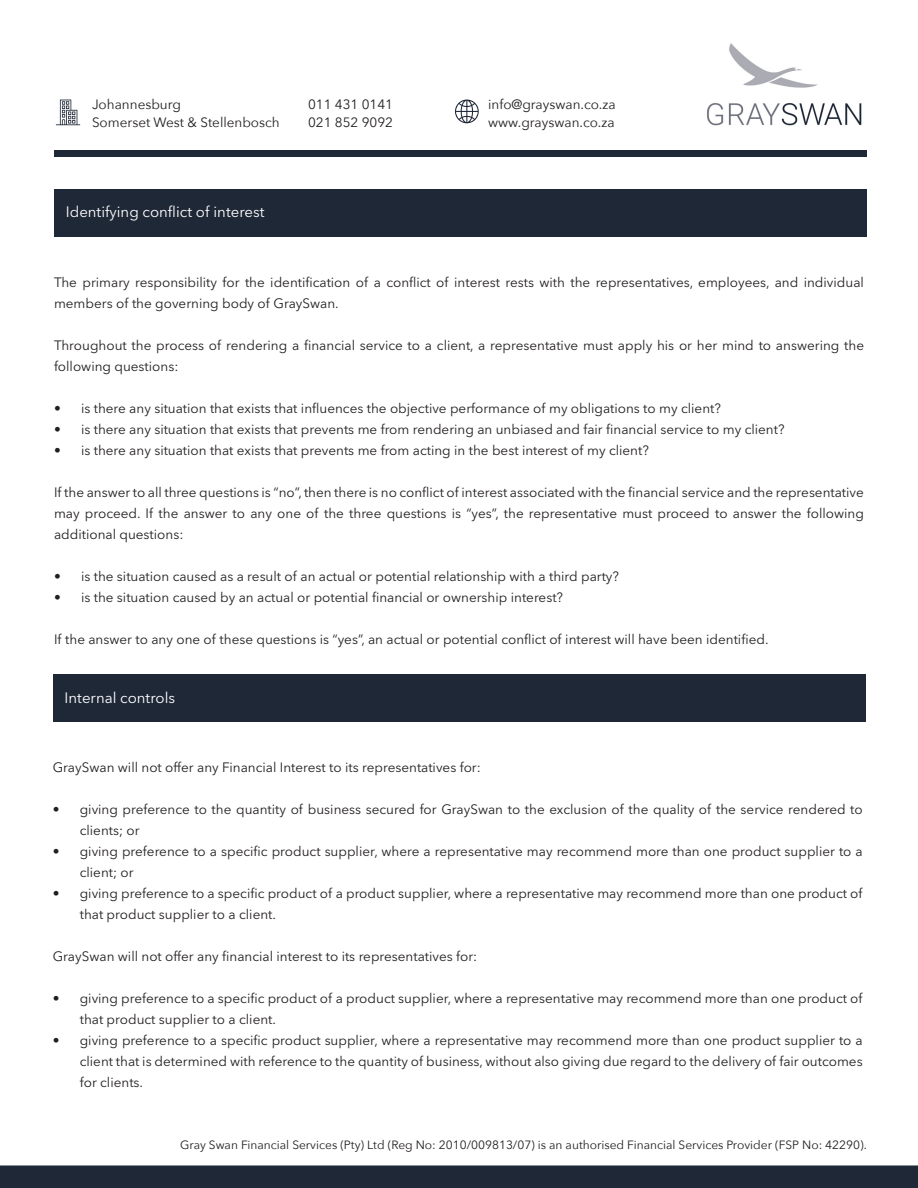
<style>
.page{position:relative;width:918px;height:1188px;background:#fff}
.page>*{position:absolute;margin:0;border:0;box-sizing:border-box;transform-origin:0 0}
.t1{font:15px "Avenir Next LT Pro";color:#fff}
.Text{font:13.5px/21px "Avenir Next LT Pro";color:#231f20}
.t2{font:13.5px/18px "Avenir Next";color:#231f20}
.t3{font:12px "Avenir Next";color:#231f20}
</style>
<div class="page">
<div style="left:0;top:1165px;width:918px;height:23px;background:#1f2837"></div>
<div style="left:54px;top:150px;width:812px;height:6px;background:#1f2837"></div>
<img style="left:707px;top:43px;width:155px;height:83px">
<svg style="left:56px;top:100px;width:24px;height:25px"></svg>
<svg style="left:455px;top:100px;width:24px;height:23px"></svg>
<div style="left:54px;top:189px;width:812px;height:48px;background:#1f2837"></div>
<div style="left:53px;top:675px;width:812px;height:47px;background:#1f2837"></div>
<p class="t2" style="left:92px;top:94px;width:90px">Johannesburg</p>
<p class="t2" style="left:308px;top:94px;width:87px">011 431 0141</p>
<p class="t2" style="left:92px;top:112px;width:189px">Somerset West &amp; Stellenbosch</p>
<p class="t2" style="left:308px;top:112px;width:87px">021 852 9092</p>
<p class="t1" style="left:66px;top:203px;width:200px">Identifying conflict of interest</p>
<p class="t2" style="left:488px;top:94px;width:129px">info@grayswan.co.za www.grayswan.co.za</p>
<p class="Text" style="left:54px;top:271px;width:811px">The primary responsibility for the identification of a conflict of interest rests with the representatives, employees, and individual members of the governing body of GraySwan.</p>
<p class="Text" style="left:54px;top:334px;width:812px">Throughout the process of rendering a financial service to a client, a representative must apply his or her mind to answering the following questions:</p>
<p class="Text" style="left:54px;top:397px;width:668px">• is there any situation that exists that influences the objective performance of my obligations to my client?</p>
<p class="Text" style="left:54px;top:418px;width:732px">• is there any situation that exists that prevents me from rendering an unbiased and fair financial service to my client?</p>
<p class="Text" style="left:54px;top:439px;width:596px">• is there any situation that exists that prevents me from acting in the best interest of my client?</p>
<p class="Text" style="left:54px;top:481px;width:812px;text-align:justify">If the answer to all three questions is “no”, then there is no conflict of interest associated with the financial service and the representative may proceed. If the answer to any one of the three questions is “yes”, the representative must proceed to answer the following additional questions:</p>
<p class="Text" style="left:54px;top:565px;width:567px">• is the situation caused as a result of an actual or potential relationship with a third party?</p>
<p class="Text" style="left:54px;top:586px;width:511px">• is the situation caused by an actual or potential financial or ownership interest?</p>
<p class="Text" style="left:54px;top:628px;width:716px">If the answer to any one of these questions is “yes”, an actual or potential conflict of interest will have been identified.</p>
<p class="t1" style="left:65px;top:688px;width:112px">Internal controls</p>
<p class="Text" style="left:53px;top:757px;width:430px">GraySwan will not offer any Financial Interest to its representatives for:</p>
<p class="Text" style="left:80px;top:799px;width:785px;text-indent:-27px">• giving preference to the quantity of business secured for GraySwan to the exclusion of the quality of the service rendered to clients; or</p>
<p class="Text" style="left:80px;top:841px;width:785px;text-indent:-27px">• giving preference to a specific product supplier, where a representative may recommend more than one product supplier to a client; or</p>
<p class="Text" style="left:80px;top:883px;width:784px;text-indent:-27px">• giving preference to a specific product of a product supplier, where a representative may recommend more than one product of that product supplier to a client.</p>
<p class="Text" style="left:53px;top:946px;width:426px">GraySwan will not offer any financial interest to its representatives for:</p>
<p class="Text" style="left:80px;top:988px;width:784px;text-indent:-27px">• giving preference to a specific product of a product supplier, where a representative may recommend more than one product of that product supplier to a client.</p>
<p class="Text" style="left:80px;top:1030px;width:785px;text-align:justify;text-indent:-27px">• giving preference to a specific product supplier, where a representative may recommend more than one product supplier to a client that is determined with reference to the quantity of business, without also giving due regard to the delivery of fair outcomes for clients.</p>
<p class="t3" style="left:180px;top:1134px;width:688px">Gray Swan Financial Services (Pty) Ltd (Reg No: 2010/009813/07) is an authorised Financial Services Provider (FSP No: 42290).</p>
</div>
